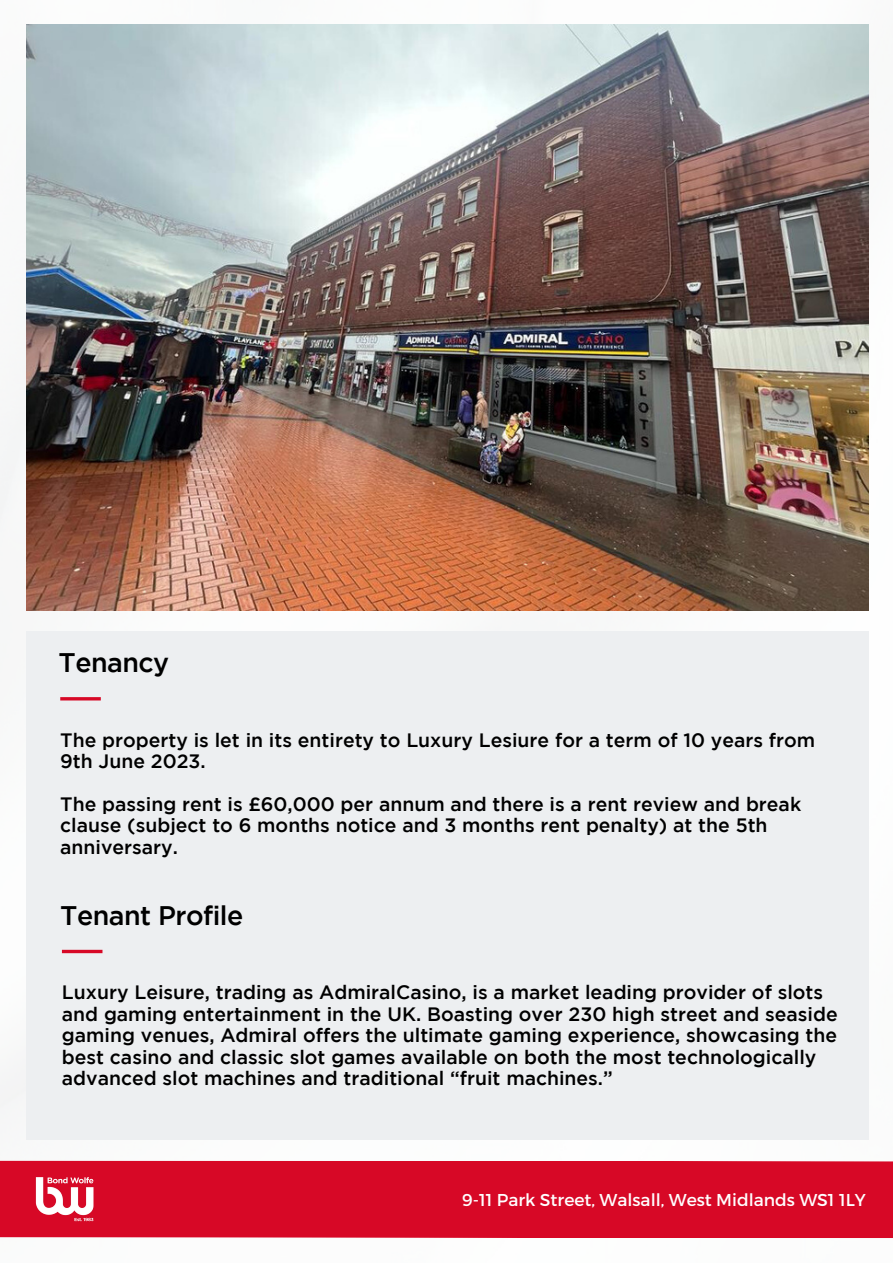
<style>
.page{position:relative;width:893px;height:1264px;background:#fff}
.page>*{position:absolute;margin:0;border:0;box-sizing:border-box;transform-origin:0 0}
.t1{font:500 26.85px "Gotham";letter-spacing:-.02em;color:#000}
.t2{font:500 19.35px/21.3px "Gotham";color:#000}
.t3{font:17.1px "Montserrat";color:#fff}
</style>
<div class="page">
<div style="left:0;top:1160px;width:892px;height:78px;background:#d70826"></div>
<img style="left:34px;top:1173px;width:62px;height:52px">
<div style="left:26px;top:631px;width:842px;height:508px;background:#edeff1"></div>
<hr style="left:60px;top:697px;width:41px;height:3px;background:#d70826">
<svg style="left:62px;top:949px;width:40px;height:4px"></svg>
<img style="left:26px;top:24px;width:842px;height:587px">
<p class="t1" style="left:59px;top:652px;width:112px">Tenancy</p>
<p class="t2" style="left:60px;top:730px;width:756px">The property is let in its entirety to Luxury Lesiure for a term of 10 years from<br>9th June 2023.</p>
<p class="t2" style="left:60px;top:794px;width:742px">The passing rent is £60,000 per annum and there is a rent review and break clause (subject to 6 months notice and 3 months rent penalty) at the 5th anniversary.</p>
<p class="t1" style="left:60px;top:905px;width:184px">Tenant Profile</p>
<p class="t2" style="left:62px;top:983px;width:777px">Luxury Leisure, trading as AdmiralCasino, is a market leading provider of slots and gaming entertainment in the UK. Boasting over 230 high street and seaside gaming venues, Admiral offers the ultimate gaming experience, showcasing the best casino and classic slot games available on both the most technologically advanced slot machines and traditional “fruit machines.”</p>
<p class="t3" style="left:462px;top:1188px;width:405px">9-11 Park Street, Walsall, West Midlands WS1 1LY</p>
</div>
